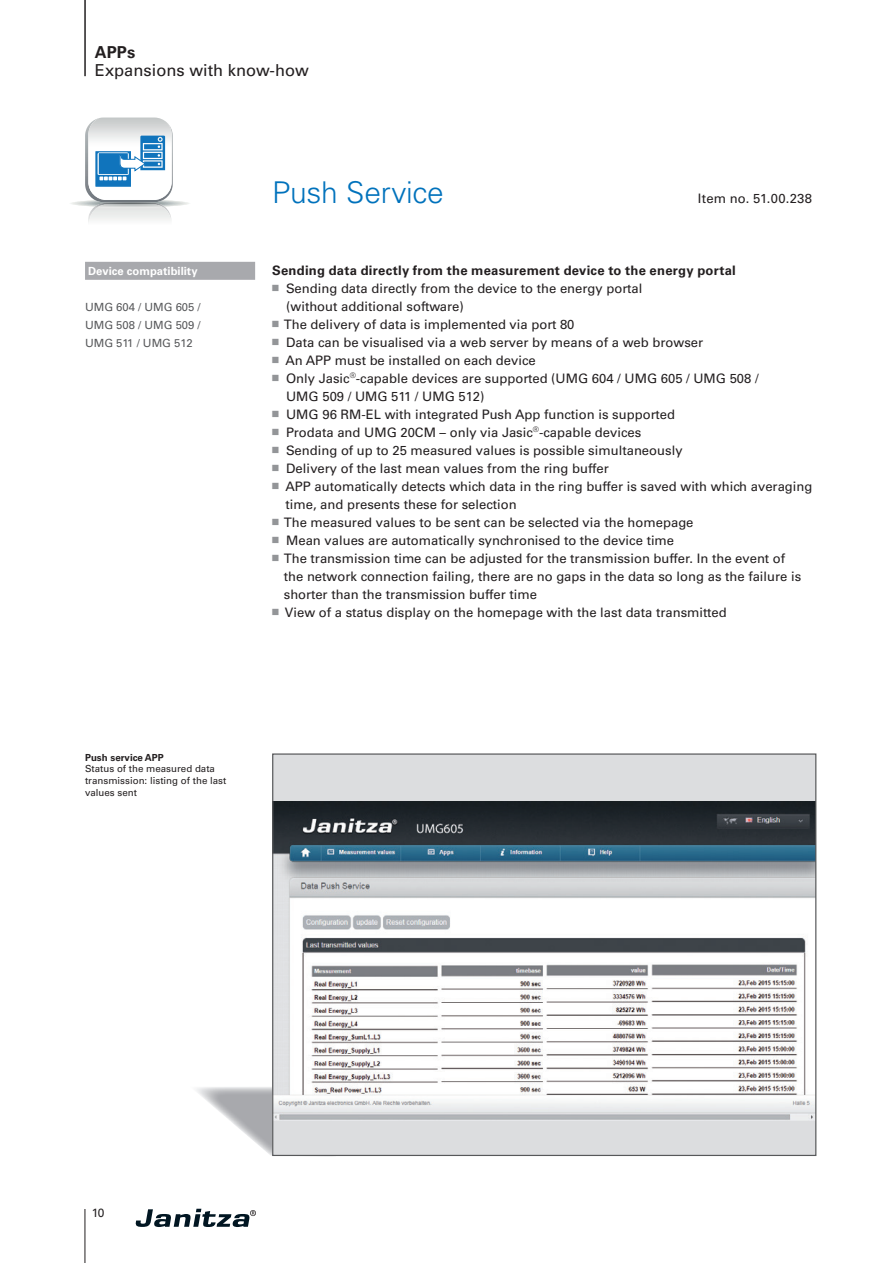
<style>
.page{position:relative;width:893px;height:1263px;background:#fff}
.page>*{position:absolute;margin:0;border:0;box-sizing:border-box;transform-origin:0 0}
.t1{font:300 30px "Univers LT Std";letter-spacing:-.005em;color:#0072bc}
.t2{font:16.5px "Univers LT Std";color:#231f20}
.t3{font:700 16.5px "Univers LT Std";color:#231f20}
.t4{font:13.05px/18px "Univers LT Std";color:#231f20}
.t5{font:700 13.05px "Univers LT Std";letter-spacing:.02em;color:#231f20}
.t6{font:12px "Univers LT Std";color:#231f20}
.t7{font:11.25px/18px "Univers LT Std";color:#57585a;text-align:justify}
.t8{font:700 11.25px "Univers LT Std";color:#fff}
.t9{font:9.75px/11.7px "Univers LT Std";color:#231f20}
.t10{font:700 9.75px "Univers LT Std";color:#231f20}
</style>
<div class="page">
<svg style="left:136px;top:1209px;width:120px;height:18px"></svg>
<hr style="left:85px;top:1209px;width:1px;height:54px;background:#231f20">
<hr style="left:84px;top:0;width:2px;height:76px;background:#231f20">
<img style="left:196px;top:1087px;width:140px;height:70px">
<div style="left:273px;top:754px;width:543px;height:401px;background:#dcdddf"></div>
<img style="left:274px;top:801px;width:540px;height:320px">
<img style="left:89px;top:207px;width:82px;height:13px">
<svg style="left:71px;top:200px;width:118px;height:7px"></svg>
<img style="left:94px;top:203px;width:71px;height:4px">
<img style="left:98px;top:204px;width:65px;height:4px">
<svg style="left:85px;top:132px;width:1px;height:55px"></svg>
<svg style="left:100px;top:117px;width:57px;height:1px"></svg>
<img style="left:88px;top:118px;width:84px;height:82px">
<svg style="left:96px;top:152px;width:34px;height:34px"></svg>
<div style="left:94px;top:150px;width:38px;height:38px;border:1px solid #fff"></div>
<div style="left:85px;top:262px;width:170px;height:18px;background:#a8a9ad"></div>
<svg style="left:98px;top:136px;width:67px;height:44px"></svg>
<p class="t3" style="left:95px;top:42px;width:42px">APPs</p>
<p class="t2" style="left:95px;top:60px;width:216px">Expansions with know-how</p>
<h1 class="t1" style="left:272px;top:174px;width:173px">Push Service</h1>
<p class="t4" style="left:698px;top:189px;width:116px">Item no. 51.00.238</p>
<p class="t8" style="left:88px;top:264px;width:111px">Device compatibility</p>
<p class="t7" style="left:85px;top:298px;width:117px">UMG 604 / UMG 605 / UMG 508 / UMG 509 / UMG 511 / UMG 512</p>
<p class="t5" style="left:272px;top:262px;width:465px">Sending data directly from the measurement device to the energy portal</p>
<p class="t4" style="left:286px;top:279px;width:358px;text-indent:-14px"><sup>■</sup> Sending data directly from the device to the energy portal (without additional software)</p>
<p class="t4" style="left:272px;top:315px;width:304px"><sup>■</sup> The delivery of data is implemented via port 80</p>
<p class="t4" style="left:272px;top:333px;width:433px"><sup>■</sup> Data can be visualised via a web server by means of a web browser</p>
<p class="t4" style="left:272px;top:351px;width:265px"><sup>■</sup> An APP must be installed on each device</p>
<p class="t4" style="left:286px;top:369px;width:474px;text-indent:-14px"><sup>■</sup> Only Jasic<sup>®</sup>-capable devices are supported (UMG 604 / UMG 605 / UMG 508 /<br>UMG 509 / UMG 511 / UMG 512)</p>
<p class="t4" style="left:272px;top:405px;width:404px"><sup>■</sup> UMG 96 RM-EL with integrated Push App function is supported</p>
<p class="t4" style="left:272px;top:423px;width:371px"><sup>■</sup> Prodata and UMG 20CM – only via Jasic<sup>®</sup>-capable devices</p>
<p class="t4" style="left:272px;top:441px;width:412px"><sup>■</sup> Sending of up to 25 measured values is possible simultaneously</p>
<p class="t4" style="left:272px;top:459px;width:338px"><sup>■</sup> Delivery of the last mean values from the ring buffer</p>
<p class="t4" style="left:285px;top:477px;width:528px;text-indent:-13px"><sup>■</sup> APP automatically detects which data in the ring buffer is saved with which averaging time, and presents these for selection</p>
<p class="t4" style="left:272px;top:513px;width:423px"><sup>■</sup> The measured values to be sent can be selected via the homepage</p>
<p class="t4" style="left:272px;top:531px;width:404px"><sup>■</sup> Mean values are automatically synchronised to the device time</p>
<p class="t4" style="left:284px;top:549px;width:519px;text-indent:-12px"><sup>■</sup> The transmission time can be adjusted for the transmission buffer. In the event of the network connection failing, there are no gaps in the data so long as the failure is shorter than the transmission buffer time</p>
<p class="t4" style="left:272px;top:603px;width:456px"><sup>■</sup> View of a status display on the homepage with the last data transmitted</p>
<p class="t10" style="left:85px;top:751px;width:80px">Push service APP</p>
<p class="t9" style="left:85px;top:763px;width:143px">Status of the measured data transmission: listing of the last values sent</p>
<p class="t6" style="left:92px;top:1205px;width:14px">10</p>
</div>
